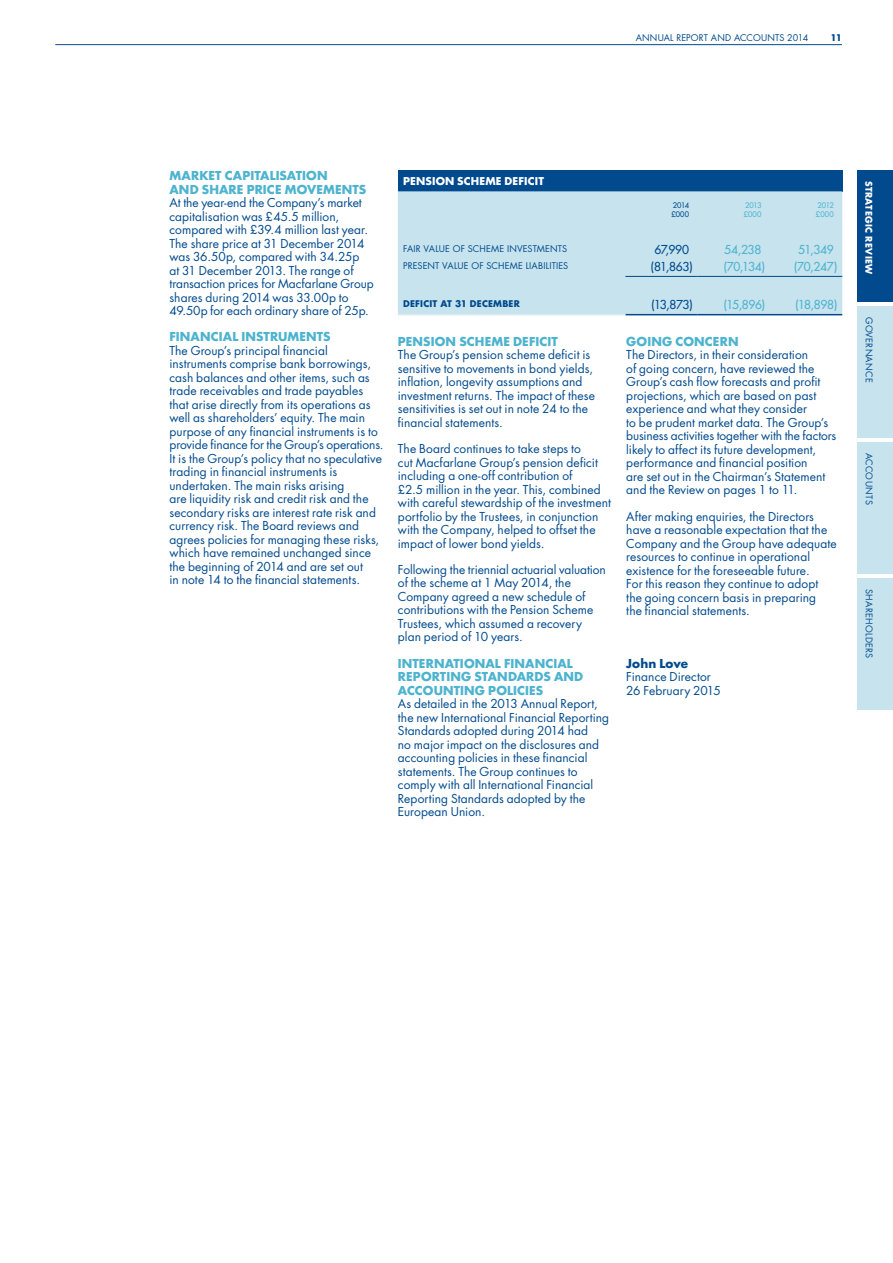
<style>
.page{position:relative;width:893px;height:1263px;background:#fff}
.page>*{position:absolute;margin:0;border:0;box-sizing:border-box;transform-origin:0 0}
.t1{font:12px/13.5px "Futura Std";letter-spacing:.005em;color:#004a8d}
.t2{font:700 12px/13.5px "Futura Std";letter-spacing:.01em;color:#4db3cf}
.t3{font:500 12px "Futura Std";letter-spacing:-.03em;color:#4db3cf}
.t4{font:500 12px "Futura Std";letter-spacing:-.03em;color:#004a8d}
.t5{font:700 12px "Futura Std";letter-spacing:.005em;color:#004a8d}
.t6{font:700 10.5px "Futura Std";letter-spacing:.015em;color:#fff}
.t7{font:9px "Futura Std";letter-spacing:.02em;color:#004a8d}
.t8{font:700 9px "Futura Std";letter-spacing:.02em;color:#004a8d}
.t9{font:700 9px "Futura Std";letter-spacing:.04em;color:#fff}
.t10{font:9px "Futura Std";letter-spacing:.04em;color:#004a8d}
.t11{font:500 7.5px/9px "Futura Std";color:#4db3cf}
.t12{font:500 7.5px/9px "Futura Std";color:#004a8d}
</style>
<div class="page">
<hr style="left:55px;top:44px;width:787px;height:1px;background:#004a8d">
<div style="left:857px;top:170px;width:36px;height:132px;background:#004a8d"></div>
<div style="left:857px;top:306px;width:36px;height:132px;background:#c7e3ee"></div>
<div style="left:857px;top:442px;width:36px;height:132px;background:#c7e3ee"></div>
<div style="left:857px;top:578px;width:36px;height:132px;background:#c7e3ee"></div>
<div style="left:398px;top:170px;width:444px;height:21px;background:#004a8d"></div>
<div style="left:398px;top:191px;width:444px;height:123px;background:#c7e3ee"></div>
<hr style="left:625px;top:276px;width:73px;height:1px;background:#004a8d">
<hr style="left:698px;top:276px;width:72px;height:1px;background:#004a8d">
<hr style="left:770px;top:276px;width:72px;height:1px;background:#004a8d">
<hr style="left:625px;top:314px;width:73px;height:1px;background:#004a8d">
<hr style="left:698px;top:314px;width:72px;height:1px;background:#004a8d">
<hr style="left:770px;top:314px;width:72px;height:1px;background:#004a8d">
<hr style="left:398px;top:314px;width:227px;height:1px;background:#d9ecf3">
<p class="t7" style="left:636px;top:32px;width:174px">ANNUAL REPORT AND ACCOUNTS 2014</p>
<p class="t8" style="left:830px;top:32px;width:13px">11</p>
<p class="t2" style="left:169px;top:169px;width:198px">MARKET CAPITALISATION<br>AND SHARE PRICE MOVEMENTS</p>
<p class="t1" style="left:169px;top:196px;width:206px">At the year-end the Company’s market capitalisation was £45.5 million, compared with £39.4 million last year.<br>The share price at 31 December 2014 was 36.50p, compared with 34.25p<br>at 31 December 2013. The range of transaction prices for Macfarlane Group shares during 2014 was 33.00p to 49.50p for each ordinary share of 25p.</p>
<p class="t2" style="left:169px;top:330px;width:163px">FINANCIAL INSTRUMENTS</p>
<p class="t1" style="left:169px;top:344px;width:216px">The Group’s principal financial instruments comprise bank borrowings, cash balances and other items, such as trade receivables and trade payables that arise directly from its operations as well as shareholders’ equity. The main purpose of any financial instruments is to provide finance for the Group’s operations.<br>It is the Group’s policy that no speculative trading in financial instruments is undertaken. The main risks arising<br>are liquidity risk and credit risk and the secondary risks are interest rate risk and currency risk. The Board reviews and agrees policies for managing these risks, which have remained unchanged since the beginning of 2014 and are set out<br>in note 14 to the financial statements.</p>
<p class="t6" style="left:403px;top:174px;width:142px">PENSION SCHEME DEFICIT</p>
<p class="t12" style="left:671px;top:201px;width:19px">2014 £000</p>
<p class="t11" style="left:744px;top:201px;width:19px">2013 £000</p>
<p class="t11" style="left:816px;top:201px;width:19px">2012 £000</p>
<p class="t7" style="left:403px;top:243px;width:165px">FAIR VALUE OF SCHEME INVESTMENTS</p>
<p class="t4" style="left:654px;top:242px;width:36px">67,990</p>
<p class="t3" style="left:724px;top:242px;width:39px">54,238</p>
<p class="t3" style="left:798px;top:242px;width:37px">51,349</p>
<p class="t7" style="left:403px;top:260px;width:167px">PRESENT VALUE OF SCHEME LIABILITIES</p>
<p class="t4" style="left:651px;top:259px;width:43px">(81,863)</p>
<p class="t3" style="left:724px;top:259px;width:43px">(70,134)</p>
<p class="t3" style="left:794px;top:259px;width:45px">(70,247)</p>
<p class="t8" style="left:403px;top:298px;width:118px">DEFICIT AT 31 DECEMBER</p>
<p class="t4" style="left:651px;top:297px;width:43px">(13,873)</p>
<p class="t3" style="left:724px;top:297px;width:43px">(15,896)</p>
<p class="t3" style="left:795px;top:297px;width:43px">(18,898)</p>
<p class="t2" style="left:398px;top:334px;width:162px">PENSION SCHEME DEFICIT</p>
<p class="t1" style="left:398px;top:348px;width:199px">The Group’s pension scheme deficit is sensitive to movements in bond yields, inflation, longevity assumptions and investment returns. The impact of these sensitivities is set out in note 24 to the financial statements.</p>
<p class="t1" style="left:398px;top:442px;width:215px">The Board continues to take steps to<br>cut Macfarlane Group’s pension deficit including a one-off contribution of<br>£2.5 million in the year. This, combined with careful stewardship of the investment portfolio by the Trustees, in conjunction with the Company, helped to offset the impact of lower bond yields.</p>
<p class="t1" style="left:398px;top:563px;width:209px">Following the triennial actuarial valuation of the scheme at 1 May 2014, the Company agreed a new schedule of contributions with the Pension Scheme Trustees, which assumed a recovery plan period of 10 years.</p>
<p class="t2" style="left:398px;top:656px;width:187px">INTERNATIONAL FINANCIAL<br>REPORTING STANDARDS AND<br>ACCOUNTING POLICIES</p>
<p class="t1" style="left:398px;top:697px;width:213px">As detailed in the 2013 Annual Report, the new International Financial Reporting Standards adopted during 2014 had<br>no major impact on the disclosures and accounting policies in these financial statements. The Group continues to comply with all International Financial Reporting Standards adopted by the European Union.</p>
<p class="t2" style="left:626px;top:334px;width:114px">GOING CONCERN</p>
<p class="t1" style="left:626px;top:348px;width:212px">The Directors, in their consideration<br>of going concern, have reviewed the Group’s cash flow forecasts and profit projections, which are based on past experience and what they consider<br>to be prudent market data. The Group’s business activities together with the factors likely to affect its future development, performance and financial position<br>are set out in the Chairman’s Statement and the Review on pages 1 to 11.</p>
<p class="t1" style="left:626px;top:510px;width:212px">After making enquiries, the Directors have a reasonable expectation that the Company and the Group have adequate resources to continue in operational existence for the foreseeable future.<br>For this reason they continue to adopt the going concern basis in preparing<br>the financial statements.</p>
<p class="t5" style="left:626px;top:655px;width:63px">John Love</p>
<p class="t1" style="left:626px;top:670px;width:96px">Finance Director<br>26 February 2015</p>
<p class="t9" style="left:875px;top:181px;width:95px;rotate:90deg">STRATEGIC REVIEW</p>
<p class="t7" style="left:875px;top:317px;width:67px;rotate:90deg">GOVERNANCE</p>
<p class="t7" style="left:875px;top:453px;width:53px;rotate:90deg">ACCOUNTS</p>
<p class="t10" style="left:875px;top:589px;width:71px;rotate:90deg">SHAREHOLDERS</p>
</div>
